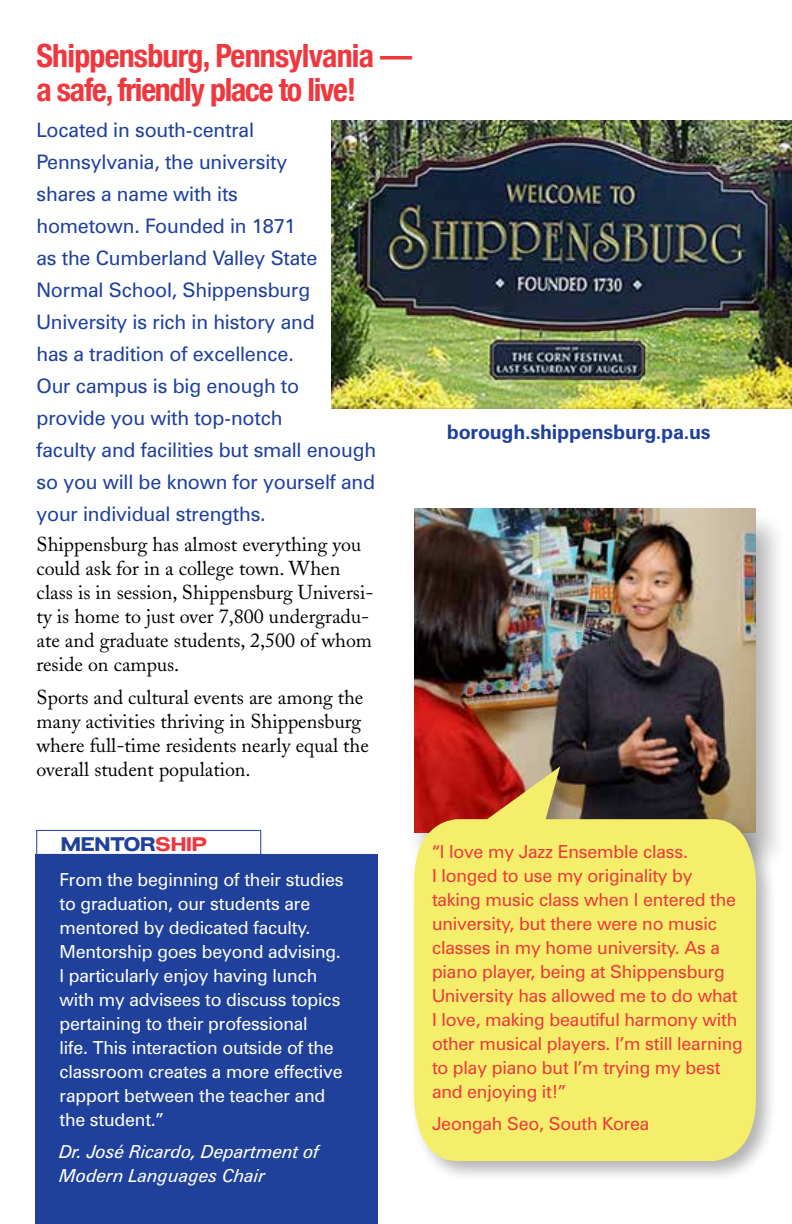
<style>
.page{position:relative;width:792px;height:1224px;background:#fff}
.page>*{position:absolute;margin:0;border:0;box-sizing:border-box;transform-origin:0 0}
.t1{font:700 condensed 32px/34px "Helvetica Neue";letter-spacing:-.025em;color:#ef373e}
.t2{font:20px/32px "Zurich BT";letter-spacing:-.01em;color:#20419b}
.t3{font:20px/24px "Adobe Caslon";color:#000}
.t4{font:700 20px "Zurich BT";letter-spacing:-.01em;color:#20419b}
.t5{font:20px "Colin Samuels";letter-spacing:-.01em;color:#20419b}
.t6{font:18px/24px "Zurich BT";letter-spacing:-.01em;color:#ef373e}
.t7{font:18px/24px "Zurich BT";letter-spacing:-.01em;color:#fff}
.t8{font:italic 18px/24px "Zurich BT";letter-spacing:-.01em;color:#fff}
.s1{color:#ef373e}
</style>
<div class="page">
<img style="left:331px;top:120px;width:461px;height:288px">
<div style="left:406px;top:509px;width:381px;height:364px;background:#000;opacity:.3"></div>
<img style="left:414px;top:509px;width:341px;height:255px">
<div style="left:36px;top:854px;width:342px;height:370px;background:#20419b"></div>
<div style="left:36px;top:830px;width:225px;height:25px;border:1px solid #20419b"></div>
<div style="left:409px;top:764px;width:369px;height:419px;background:#000;opacity:.3"></div>
<svg style="left:414px;top:766px;width:342px;height:395px;background:#e3d563"></svg>
<h1 class="t1" style="left:36px;top:38px;width:377px">Shippensburg, Pennsylvania — a safe, friendly place to live!</h1>
<p class="t2" style="left:36px;top:113px;width:341px">Located in south-central<br>Pennsylvania, the university<br>shares a name with its<br>hometown. Founded in 1871<br>as the Cumberland Valley State<br>Normal School, Shippensburg<br>University is rich in history and<br>has a tradition of excellence.<br>Our campus is big enough to<br>provide you with top-notch<br>faculty and facilities but small enough so you will be known for yourself and your individual strengths.</p>
<p class="t3" style="left:36px;top:532px;width:339px">Shippensburg has almost everything you could ask for in a college town. When class is in session, Shippensburg Universi&shy;ty is home to just over 7,800 undergradu&shy;ate and graduate students, 2,500 of whom reside on campus.</p>
<p class="t3" style="left:36px;top:685px;width:334px">Sports and cultural events are among the many activities thriving in Shippensburg where full-time residents nearly equal the overall student population.</p>
<p class="t4" style="left:447px;top:420px;width:266px">borough.shippensburg.pa.us</p>
<p class="t5" style="left:61px;top:833px;width:148px">MENTOR<span class="s1">SHIP</span></p>
<p class="t7" style="left:60px;top:867px;width:286px">From the beginning of their studies to graduation, our students are mentored by dedicated faculty.<br>Mentorship goes beyond advising.<br>I particularly enjoy having lunch with my advisees to discuss topics pertaining to their professional<br>life. This interaction outside of the classroom creates a more effective rapport between the teacher and the student.”</p>
<p class="t8" style="left:60px;top:1139px;width:261px">Dr. José Ricardo, Department of<br>Modern Languages Chair</p>
<p class="t6" style="left:432px;top:839px;width:312px">“I love my Jazz Ensemble class.<br>I longed to use my originality by taking music class when I entered the university, but there were no music classes in my home university. As a piano player, being at Shippensburg University has allowed me to do what I love, making beautiful harmony with other musical players. I’m still learning to play piano but I’m trying my best and enjoying it!”</p>
<p class="t6" style="left:432px;top:1111px;width:219px">Jeongah Seo, South Korea</p>
</div>
